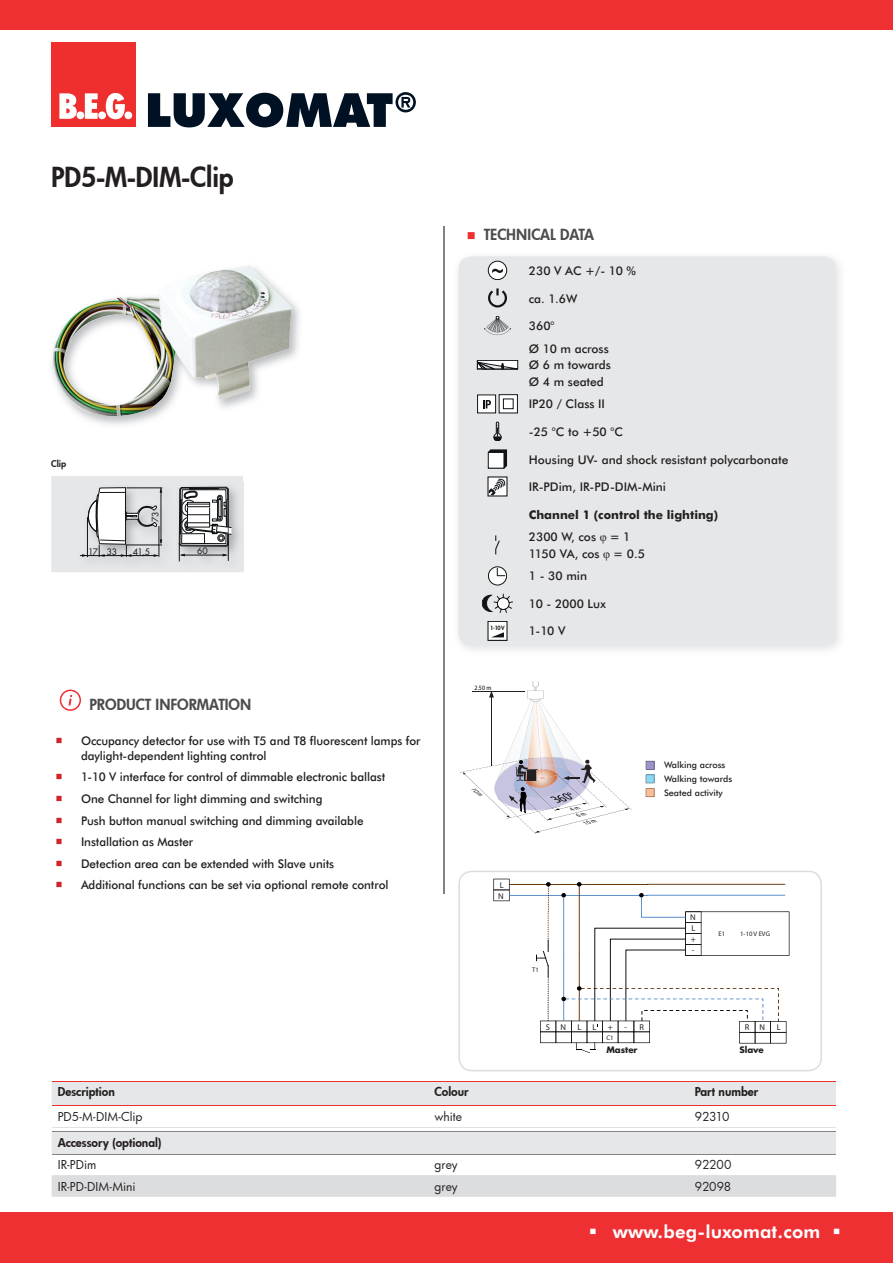
<style>
.page{position:relative;width:893px;height:1263px;background:#fff}
.page>*{position:absolute;margin:0;border:0;box-sizing:border-box;transform-origin:0 0}
.t1{font:800 27px "Futura";color:#231f20}
.t2{font:800 18px "Futura BT";letter-spacing:.01em;color:#fff}
.t3{font:800 15px "Futura";color:#4b4c4d}
.t4{font:500 12px/22.6px "Futura BT";letter-spacing:-.005em;color:#231f20}
.t5{font:12px "Futura";letter-spacing:-.005em;color:#231f20}
.t6{font:800 12px "Futura";color:#231f20}
.t7{font:700 12px/22.4px "Futura BT";color:#231f20}
.t8{font:italic 11.4px "Frutiger";color:#000}
.t9{font:500 9px/13.8px "Futura BT";color:#231f20}
.t10{font:800 9px "Futura";color:#231f20}
.t11{font:8.7px "Futura";letter-spacing:-.035em;color:#111416}
.t12{font:700 8.7px "Futura";color:#231f20}
.t13{font:8.4px/10.9px "Myriad Pro";color:#231f20}
.t14{font:6.6px "Myriad Pro";color:#231f20}
.t15{font:6.6px "Frutiger";color:#000;scale:.9 1}
.t16{font:800 5.7px "Futura";color:#111416}
.s1{font-family:"Minion Pro";font-weight:400;font-size:18px;color:#d1232a}
.s2{color:#ee3033}
.s3{font-weight:500}
.s4{font-family:"Times New Roman";font-weight:400}
</style>
<div class="page">
<div style="left:0;top:1212px;width:893px;height:51px;background:#ee3033"></div>
<div style="left:0;top:0;width:893px;height:30px;background:#ee3033"></div>
<div style="left:458px;top:257px;width:378px;height:389px;background:#e6e7e9;border-radius:13px"></div>
<div style="left:488px;top:261px;width:19px;height:19px;background:#fff;border-radius:50%"></div>
<div style="left:488px;top:261px;width:19px;height:19px;border:1px solid #111416;border-radius:50%"></div>
<svg style="left:492px;top:269px;width:11px;height:4px"></svg>
<svg style="left:488px;top:288px;width:19px;height:19px"></svg>
<svg style="left:484px;top:316px;width:27px;height:19px"></svg>
<svg style="left:477px;top:360px;width:41px;height:9px"></svg>
<div style="left:478px;top:395px;width:18px;height:18px;background:#fff"></div>
<div style="left:477px;top:394px;width:19px;height:19px;border:1px solid #111416"></div>
<svg style="left:483px;top:400px;width:8px;height:8px"></svg>
<svg style="left:501px;top:396px;width:15px;height:15px"></svg>
<div style="left:499px;top:394px;width:19px;height:19px;border:1px solid #111416"></div>
<div style="left:503px;top:399px;width:10px;height:10px;background:#fff"></div>
<div style="left:503px;top:399px;width:10px;height:10px;border:1px solid #111416"></div>
<svg style="left:494px;top:422px;width:7px;height:19px"></svg>
<svg style="left:488px;top:449px;width:19px;height:19px"></svg>
<div style="left:488px;top:452px;width:16px;height:16px;background:#fff"></div>
<div style="left:488px;top:452px;width:16px;height:16px;border:1px solid #111416"></div>
<svg style="left:490px;top:479px;width:15px;height:15px"></svg>
<svg style="left:495px;top:535px;width:5px;height:19px"></svg>
<svg style="left:488px;top:567px;width:19px;height:18px"></svg>
<div style="left:488px;top:566px;width:19px;height:19px;border:1px solid #111416;border-radius:50%"></div>
<svg style="left:497px;top:568px;width:8px;height:8px"></svg>
<svg style="left:482px;top:594px;width:31px;height:19px"></svg>
<svg style="left:490px;top:623px;width:15px;height:15px"></svg>
<svg style="left:491px;top:626px;width:13px;height:11px"></svg>
<svg style="left:646px;top:761px;width:8px;height:8px"></svg>
<svg style="left:646px;top:775px;width:8px;height:22px"></svg>
<svg style="left:458px;top:871px;width:364px;height:200px"></svg>
<img style="left:51px;top:276px;width:145px;height:140px">
<img style="left:196px;top:266px;width:95px;height:134px">
<svg style="left:51px;top:476px;width:192px;height:96px"></svg>
<svg style="left:60px;top:689px;width:21px;height:22px"></svg>
<svg style="left:52px;top:1081px;width:784px;height:73px"></svg>
<div style="left:52px;top:1176px;width:784px;height:20px;background:#dcdddf"></div>
<hr style="left:52px;top:1175px;width:377px;height:1px;background:#e0e1e3">
<hr style="left:429px;top:1175px;width:260px;height:1px;background:#e0e1e3">
<hr style="left:689px;top:1175px;width:147px;height:1px;background:#e0e1e3">
<hr style="left:52px;top:1196px;width:377px;height:1px;background:#e0e1e3">
<hr style="left:429px;top:1196px;width:260px;height:1px;background:#e0e1e3">
<hr style="left:689px;top:1196px;width:147px;height:1px;background:#e0e1e3">
<hr style="left:52px;top:1131px;width:377px;height:1px;background:#808285">
<hr style="left:429px;top:1131px;width:260px;height:1px;background:#808285">
<hr style="left:689px;top:1131px;width:147px;height:1px;background:#808285">
<hr style="left:52px;top:1154px;width:377px;height:1px;background:#808285">
<hr style="left:429px;top:1154px;width:260px;height:1px;background:#808285">
<hr style="left:689px;top:1154px;width:147px;height:1px;background:#808285">
<div style="left:51px;top:43px;width:85px;height:84px;background:#ee2f2e"></div>
<svg style="left:59px;top:93px;width:18px;height:26px"></svg>
<div style="left:77px;top:111px;width:7px;height:8px;background:#fff;border-radius:50%"></div>
<svg style="left:85px;top:93px;width:13px;height:26px"></svg>
<div style="left:98px;top:111px;width:8px;height:8px;background:#fff;border-radius:50%"></div>
<svg style="left:106px;top:93px;width:19px;height:26px"></svg>
<div style="left:124px;top:111px;width:8px;height:8px;background:#fff;border-radius:50%"></div>
<svg style="left:148px;top:92px;width:268px;height:35px"></svg>
<hr style="left:443px;top:227px;width:1px;height:667px;background:#808285">
<svg style="left:460px;top:682px;width:172px;height:152px"></svg>
<h1 class="t1" style="left:51px;top:159px;width:184px">PD5-M-DIM-Clip</h1>
<p class="t10" style="left:51px;top:457px;width:16px">Clip</p>
<p class="t11" style="left:149px;top:522px;width:12px;rotate:-90deg">73</p>
<p class="t11" style="left:88px;top:545px;width:30px">17 33</p>
<p class="t11" style="left:197px;top:545px;width:12px">60</p>
<p class="t11" style="left:133px;top:545px;width:19px">41,5</p>
<p class="t3" style="left:89px;top:694px;width:163px">PRODUCT INFORMATION</p>
<p class="t4" style="left:81px;top:734px;width:341px;line-height:14.4px;text-indent:-26px"><span class="s1">■</span> Occupancy detector for use with T5 and T8 fluorescent lamps for daylight-dependent lighting control</p>
<p class="t4" style="left:55px;top:766px;width:331px"><span class="s1">■</span> 1-10 V interface for control of dimmable electronic ballast</p>
<p class="t4" style="left:55px;top:787px;width:268px"><span class="s1">■</span> One Channel for light dimming and switching</p>
<p class="t4" style="left:55px;top:809px;width:309px"><span class="s1">■</span> Push button manual switching and dimming available</p>
<p class="t4" style="left:55px;top:830px;width:139px"><span class="s1">■</span> Installation as Master</p>
<p class="t4" style="left:55px;top:852px;width:280px"><span class="s1">■</span> Detection area can be extended with Slave units</p>
<p class="t4" style="left:55px;top:874px;width:335px"><span class="s1">■</span> Additional functions can be set via optional remote control</p>
<p class="t3" style="left:467px;top:224px;width:129px"><span class="s2">■</span> TECHNICAL DATA</p>
<p class="t4" style="left:529px;top:259px;width:109px">230 V AC +/- 10 %</p>
<p class="t4" style="left:529px;top:287px;width:50px">ca. 1.6 W</p>
<p class="t4" style="left:529px;top:314px;width:81px">360 °<br>Ø 10 m across</p>
<p class="t4" style="left:529px;top:357px;width:84px;line-height:16.5px">Ø 6 m towards<br>Ø 4 m seated</p>
<p class="t4" style="left:529px;top:393px;width:78px">IP20 / Class II</p>
<p class="t4" style="left:529px;top:420px;width:96px">-25 °C to +50 °C</p>
<p class="t4" style="left:529px;top:448px;width:261px">Housing UV- and shock resistant polycarbonate</p>
<p class="t4" style="left:529px;top:475px;width:139px">IR-PDim, IR-PD-DIM-Mini</p>
<p class="t7" style="left:529px;top:503px;width:191px">Channel 1 (control the lighting)<br><span class="s3">2300 W, cos</span> <span class="s4">φ</span> <span class="s3">= 1</span></p>
<p class="t4" style="left:529px;top:542px;width:118px">1150 VA, cos <span class="s4">φ</span> = 0.5<br>1 - 30 min</p>
<p class="t4" style="left:529px;top:592px;width:78px">10 - 2000 Lux</p>
<p class="t16" style="left:490px;top:624px;width:16px">1-10V</p>
<p class="t4" style="left:529px;top:620px;width:38px">1-10 V</p>
<p class="t15" style="left:475px;top:683px;width:20px">2.50 m</p>
<p class="t8" style="left:554px;top:793px;width:23px;rotate:-15deg">360°</p>
<p class="t9" style="left:664px;top:758px;width:70px">Walking across<br>Walking towards<br>Seated activity</p>
<p class="t13" style="left:498px;top:879px;width:7px">L<br>N</p>
<p class="t14" style="left:532px;top:965px;width:8px">T1</p>
<p class="t13" style="left:690px;top:912px;width:7px;text-align:justify">N L + -</p>
<p class="t14" style="left:718px;top:930px;width:8px">E1</p>
<p class="t14" style="left:740px;top:930px;width:31px">1-10 V EVG</p>
<p class="t13" style="left:546px;top:1021px;width:22px">S N</p>
<p class="t13" style="left:577px;top:1021px;width:5px">L</p>
<p class="t13" style="left:592px;top:1021px;width:5px">L</p>
<p class="t13" style="left:608px;top:1021px;width:7px">+</p>
<p class="t13" style="left:624px;top:1021px;width:21px">- R</p>
<p class="t13" style="left:745px;top:1022px;width:22px">R N</p>
<p class="t13" style="left:777px;top:1022px;width:5px">L</p>
<p class="t14" style="left:606px;top:1033px;width:9px">C1</p>
<p class="t12" style="left:606px;top:1044px;width:33px">Master</p>
<p class="t12" style="left:739px;top:1044px;width:26px">Slave</p>
<p class="t6" style="left:58px;top:1084px;width:59px">Description</p>
<p class="t6" style="left:435px;top:1084px;width:36px">Colour</p>
<p class="t6" style="left:695px;top:1084px;width:65px">Part number</p>
<p class="t5" style="left:58px;top:1108px;width:86px">PD5-M-DIM-Clip</p>
<p class="t5" style="left:435px;top:1108px;width:29px">white</p>
<p class="t5" style="left:695px;top:1108px;width:36px">92310</p>
<p class="t6" style="left:58px;top:1134px;width:105px">Accessory (optional)</p>
<p class="t5" style="left:58px;top:1157px;width:40px">IR-PDim</p>
<p class="t5" style="left:435px;top:1157px;width:25px">grey</p>
<p class="t5" style="left:695px;top:1157px;width:38px">92200</p>
<p class="t5" style="left:58px;top:1178px;width:80px">IR-PD-DIM-Mini</p>
<p class="t5" style="left:435px;top:1178px;width:25px">grey</p>
<p class="t5" style="left:695px;top:1178px;width:38px">92098</p>
<h2 class="t2" style="left:589px;top:1221px;width:253px">▪ www.beg-luxomat.com ▪</h2>
</div>
